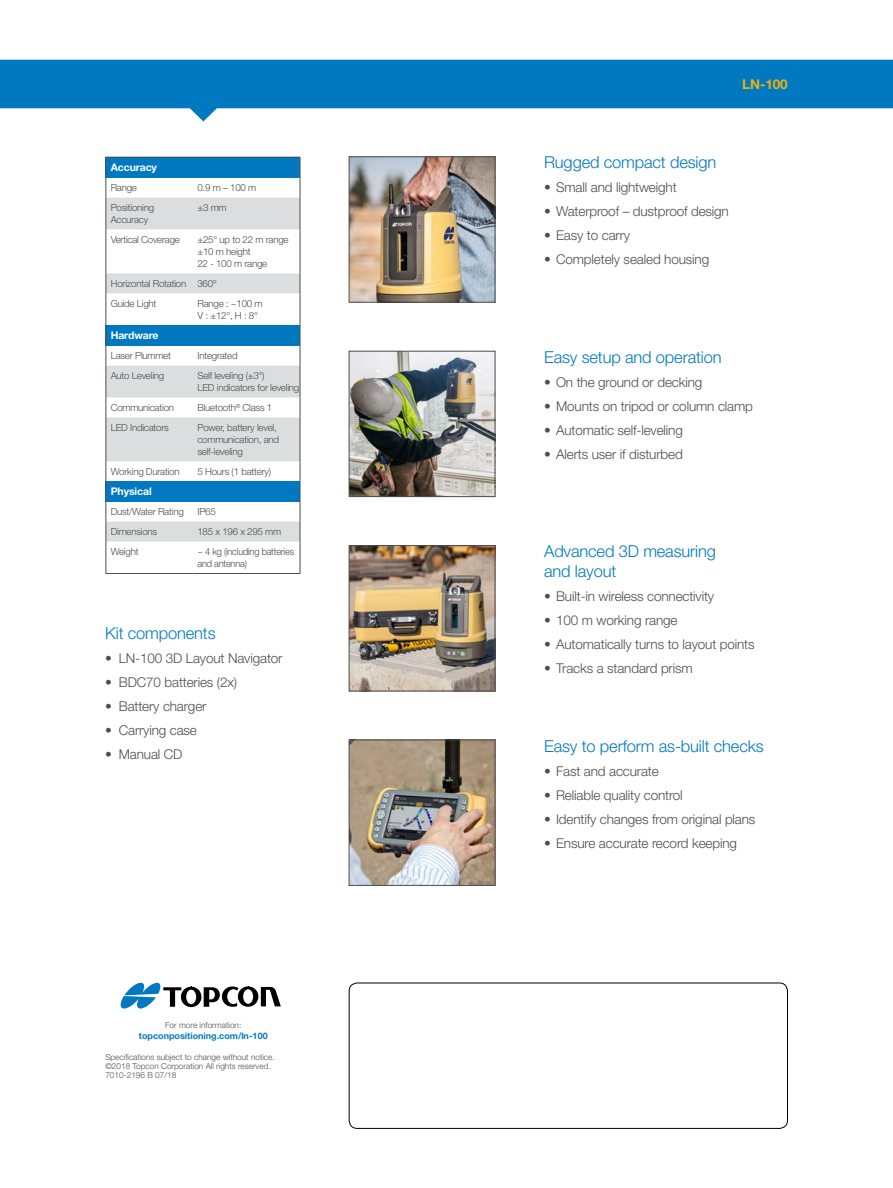
<style>
.page{position:relative;width:893px;height:1188px;background:#fff}
.page>*{position:absolute;margin:0;border:0;box-sizing:border-box;transform-origin:0 0}
.t1{font:300 16.5px/19.5px "Helvetica Neue LT Std";letter-spacing:-.01em;color:#0079c1}
.t2{font:300 13.5px "Helvetica Neue LT Std";letter-spacing:-.01em;color:#4d4d4f}
.t3{font:700 13.5px "Helvetica Neue LT Std";color:#eeb111}
.t4{font:700 10.5px "Helvetica Neue LT Std";letter-spacing:-.01em;color:#fff}
.t5{font:300 9.75px/12px "Helvetica Neue LT Std";letter-spacing:-.025em;color:#4d4d4f}
.t6{font:300 9.75px/12px "Helvetica Neue LT Std";letter-spacing:-.025em;color:#4d4d4f;scale:.95 1}
.t7{font:700 9px "Helvetica Neue LT Std";color:#0079c1}
.t8{font:300 8.25px/9px "Helvetica Neue LT Std";color:#4d4d4f}
</style>
<div class="page">
<svg style="left:0;top:60px;width:893px;height:61px;fill:#0079c1"></svg>
<div style="left:349px;top:983px;width:439px;height:146px;border:1px solid #000;border-radius:8px"></div>
<svg style="left:120px;top:983px;width:161px;height:26px"></svg>
<img style="left:351px;top:159px;width:142px;height:141px">
<div style="left:349px;top:157px;width:146px;height:145px;border:1px solid #4d4d4f"></div>
<img style="left:351px;top:353px;width:142px;height:142px">
<div style="left:349px;top:351px;width:146px;height:146px;border:1px solid #4d4d4f"></div>
<img style="left:351px;top:547px;width:142px;height:142px">
<div style="left:349px;top:545px;width:146px;height:146px;border:1px solid #4d4d4f"></div>
<img style="left:351px;top:742px;width:142px;height:142px">
<div style="left:349px;top:740px;width:146px;height:146px;border:1px solid #4d4d4f"></div>
<div style="left:106px;top:157px;width:194px;height:21px;background:#0079c1"></div>
<svg style="left:107px;top:198px;width:193px;height:344px"></svg>
<div style="left:106px;top:325px;width:194px;height:21px;background:#0079c1"></div>
<div style="left:106px;top:481px;width:194px;height:21px;background:#0079c1"></div>
<hr style="left:106px;top:157px;width:87px;height:1px;background:#4d4d4f">
<hr style="left:193px;top:157px;width:107px;height:1px;background:#4d4d4f">
<svg style="left:106px;top:157px;width:1px;height:41px"></svg>
<svg style="left:300px;top:157px;width:1px;height:41px"></svg>
<hr style="left:106px;top:198px;width:1px;height:31px;background:#4d4d4f">
<hr style="left:300px;top:198px;width:1px;height:31px;background:#4d4d4f">
<hr style="left:106px;top:229px;width:1px;height:44px;background:#4d4d4f">
<hr style="left:300px;top:229px;width:1px;height:44px;background:#4d4d4f">
<svg style="left:106px;top:273px;width:1px;height:20px"></svg>
<svg style="left:300px;top:273px;width:1px;height:20px"></svg>
<hr style="left:106px;top:293px;width:1px;height:32px;background:#4d4d4f">
<hr style="left:300px;top:293px;width:1px;height:32px;background:#4d4d4f">
<svg style="left:106px;top:325px;width:1px;height:41px"></svg>
<svg style="left:300px;top:325px;width:1px;height:41px"></svg>
<hr style="left:106px;top:366px;width:1px;height:32px;background:#4d4d4f">
<hr style="left:300px;top:366px;width:1px;height:32px;background:#4d4d4f">
<svg style="left:106px;top:398px;width:1px;height:19px"></svg>
<svg style="left:300px;top:398px;width:1px;height:19px"></svg>
<hr style="left:106px;top:417px;width:1px;height:44px;background:#4d4d4f">
<hr style="left:300px;top:417px;width:1px;height:44px;background:#4d4d4f">
<svg style="left:106px;top:461px;width:1px;height:81px"></svg>
<svg style="left:300px;top:461px;width:1px;height:81px"></svg>
<hr style="left:106px;top:542px;width:1px;height:31px;background:#4d4d4f">
<hr style="left:300px;top:542px;width:1px;height:31px;background:#4d4d4f">
<hr style="left:106px;top:573px;width:87px;height:1px;background:#4d4d4f">
<hr style="left:193px;top:573px;width:107px;height:1px;background:#4d4d4f">
<p class="t4" style="left:111px;top:161px;width:48px">Accuracy</p>
<p class="t5" style="left:111px;top:181px;width:28px">Range</p>
<p class="t5" style="left:197px;top:181px;width:60px">0.9 m – 100 m</p>
<p class="t5" style="left:111px;top:201px;width:45px">Positioning<br>Accuracy</p>
<p class="t5" style="left:197px;top:201px;width:31px">±3 mm</p>
<p class="t5" style="left:111px;top:233px;width:71px">Vertical Coverage</p>
<p class="t5" style="left:197px;top:233px;width:93px">±25° up to 22 m range ±10 m height<br>22 - 100 m range</p>
<p class="t5" style="left:111px;top:273px;width:107px;line-height:20px">Horizontal Rotation 360º<br>Guide Light</p>
<p class="t5" style="left:197px;top:297px;width:67px">Range : ~100 m<br>V : ±12°, H : 8°</p>
<p class="t4" style="left:111px;top:329px;width:49px">Hardware</p>
<p class="t5" style="left:111px;top:349px;width:62px">Laser Plummet</p>
<p class="t5" style="left:197px;top:349px;width:42px">Integrated</p>
<p class="t5" style="left:111px;top:369px;width:55px">Auto Leveling</p>
<p class="t5" style="left:197px;top:369px;width:103px">Self leveling (±3°)<br>LED indicators for leveling</p>
<p class="t5" style="left:111px;top:401px;width:65px">Communication</p>
<p class="t5" style="left:197px;top:401px;width:76px">Bluetooth<sup>®</sup> Class 1</p>
<p class="t5" style="left:111px;top:421px;width:60px">LED Indicators</p>
<p class="t5" style="left:197px;top:421px;width:83px">Power, battery level, communication, and self-leveling</p>
<p class="t5" style="left:111px;top:465px;width:70px">Working Duration</p>
<p class="t5" style="left:197px;top:465px;width:75px">5 Hours (1 battery)</p>
<p class="t4" style="left:111px;top:485px;width:43px">Physical</p>
<p class="t5" style="left:111px;top:506px;width:75px">Dust/Water Rating</p>
<p class="t5" style="left:197px;top:506px;width:20px">IP65</p>
<p class="t5" style="left:111px;top:525px;width:48px">Dimensions</p>
<p class="t5" style="left:197px;top:525px;width:85px">185 x 196 x 295 mm</p>
<p class="t5" style="left:111px;top:545px;width:29px">Weight</p>
<p class="t6" style="left:197px;top:545px;width:103px">~ 4 kg (including batteries and antenna)</p>
<p class="t1" style="left:105px;top:623px;width:112px">Kit components</p>
<p class="t2" style="left:105px;top:650px;width:179px">• LN-100 3D Layout Navigator</p>
<p class="t2" style="left:105px;top:674px;width:133px">• BDC70 batteries (2x)</p>
<p class="t2" style="left:105px;top:698px;width:103px">• Battery charger</p>
<p class="t2" style="left:105px;top:722px;width:93px">• Carrying case</p>
<p class="t2" style="left:105px;top:746px;width:79px">• Manual CD</p>
<p class="t8" style="left:165px;top:1021px;width:78px">For more information:</p>
<p class="t7" style="left:139px;top:1030px;width:130px">topconpositioning.com/ln-100</p>
<p class="t8" style="left:105px;top:1053px;width:171px">Specifications subject to change without notice. ©2018 Topcon Corporation All rights reserved.<br>7010-2196 B 07/18</p>
<p class="t3" style="left:742px;top:75px;width:47px">LN-100</p>
<p class="t1" style="left:544px;top:152px;width:174px">Rugged compact design</p>
<p class="t2" style="left:544px;top:179px;width:134px">• Small and lightweight</p>
<p class="t2" style="left:544px;top:203px;width:186px">• Waterproof – dustproof design</p>
<p class="t2" style="left:544px;top:227px;width:87px">• Easy to carry</p>
<p class="t2" style="left:544px;top:251px;width:167px">• Completely sealed housing</p>
<p class="t1" style="left:544px;top:347px;width:179px">Easy setup and operation</p>
<p class="t2" style="left:544px;top:374px;width:160px">• On the ground or decking</p>
<p class="t2" style="left:544px;top:398px;width:210px">• Mounts on tripod or column clamp</p>
<p class="t2" style="left:544px;top:422px;width:140px">• Automatic self-leveling</p>
<p class="t2" style="left:544px;top:446px;width:140px">• Alerts user if disturbed</p>
<p class="t1" style="left:544px;top:541px;width:173px">Advanced 3D measuring and layout</p>
<p class="t2" style="left:544px;top:588px;width:172px">• Built-in wireless connectivity</p>
<p class="t2" style="left:544px;top:612px;width:135px">• 100 m working range</p>
<p class="t2" style="left:544px;top:636px;width:212px">• Automatically turns to layout points</p>
<p class="t2" style="left:544px;top:660px;width:150px">• Tracks a standard prism</p>
<p class="t1" style="left:544px;top:736px;width:221px">Easy to perform as-built checks</p>
<p class="t2" style="left:544px;top:763px;width:116px">• Fast and accurate</p>
<p class="t2" style="left:544px;top:787px;width:140px">• Reliable quality control</p>
<p class="t2" style="left:544px;top:811px;width:213px">• Identify changes from original plans</p>
<p class="t2" style="left:544px;top:835px;width:194px">• Ensure accurate record keeping</p>
</div>
